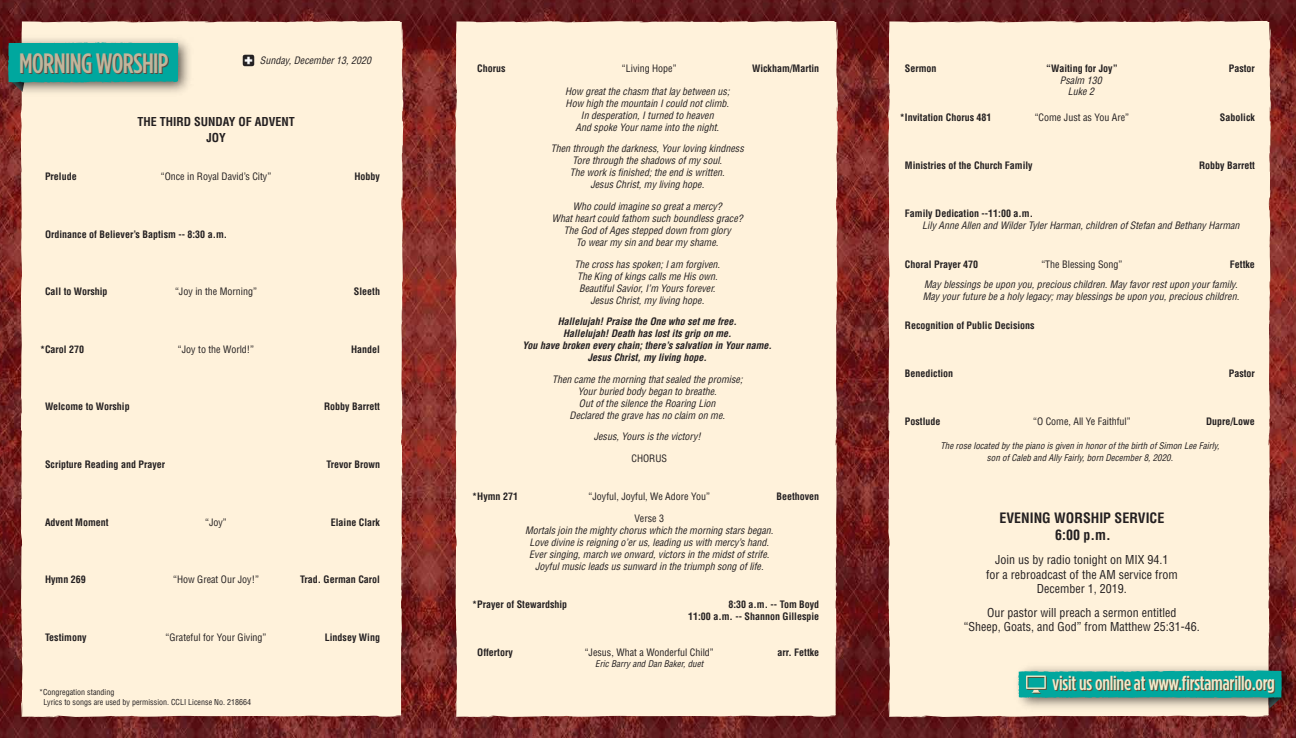
<style>
.page{position:relative;width:1296px;height:738px;background:#fff}
.page>*{position:absolute;margin:0;border:0;box-sizing:border-box;transform-origin:0 0}
.t1{font:500 28px "Gotham Condensed";letter-spacing:-.02em;color:#c2b59b}
.t2{font:500 20.1px "Gotham Condensed";letter-spacing:-.01em;color:#f5e9ca}
.t3{font:700 condensed 14px/16.8px "Helvetica LT Std";color:#231f20;text-align:center}
.t4{font:condensed 12px/14.4px "Helvetica LT Std";color:#231f20;text-align:center}
.t5{font:700 condensed 12px/16px "Helvetica LT Std";color:#231f20;text-align:center}
.t6{font:italic condensed 10px/12px "Helvetica LT Std";color:#231f20;text-align:center}
.t7{font:700 condensed 10px/12px "Helvetica LT Std";color:#231f20;text-align:right}
.t8{font:condensed 10px "Helvetica LT Std";color:#231f20}
.t9{font:italic 700 condensed 10px/12px "Helvetica LT Std";color:#231f20;text-align:center}
.t10{font:italic condensed 9px/12px "Helvetica LT Std";color:#231f20;text-align:center}
.t11{font:condensed 8px/9.6px "Helvetica LT Std";color:#231f20}
.s1{color:#5d4d34}
</style>
<div class="page">
<img style="left:0;top:0;width:1296px;height:738px">
<div style="left:21px;top:21px;width:383px;height:696px;background:#fff2db"></div>
<div style="left:455px;top:21px;width:383px;height:696px;background:#fff2db"></div>
<div style="left:888px;top:21px;width:383px;height:696px;background:#fff2db"></div>
<img style="left:0;top:32px;width:197px;height:67px">
<svg style="left:8px;top:42px;width:171px;height:41px;background:#09a69c"></svg>
<img style="left:1011px;top:660px;width:285px;height:54px">
<svg style="left:1018px;top:670px;width:264px;height:39px;background:#46aea2"></svg>
<svg style="left:243px;top:55px;width:11px;height:11px"></svg>
<h1 class="t1" style="left:19px;top:48px;width:151px">MORNING WORSHIP</h1>
<p class="t6" style="left:260px;top:54px;width:113px">Sunday, December 13, 2020</p>
<p class="t5" style="left:137px;top:113px;width:159px">THE THIRD SUNDAY OF ADVENT<br>JOY</p>
<p class="t7" style="left:45px;top:170px;width:33px">Prelude</p>
<p class="t8" style="left:161px;top:170px;width:112px">“Once in Royal David’s City”</p>
<p class="t7" style="left:354px;top:170px;width:27px">Hobby</p>
<p class="t7" style="left:45px;top:228px;width:184px">Ordinance of Believer’s Baptism -- 8:30 a.m.</p>
<p class="t7" style="left:45px;top:286px;width:64px">Call to Worship</p>
<p class="t8" style="left:175px;top:285px;width:83px">“Joy in the Morning”</p>
<p class="t7" style="left:354px;top:286px;width:28px">Sleeth</p>
<p class="t7" style="left:40px;top:343px;width:46px">*Carol 270</p>
<p class="t8" style="left:178px;top:343px;width:78px">“Joy to the World!”</p>
<p class="t7" style="left:351px;top:343px;width:30px">Handel</p>
<p class="t7" style="left:45px;top:401px;width:86px">Welcome to Worship</p>
<p class="t7" style="left:324px;top:401px;width:57px">Robby Barrett</p>
<p class="t7" style="left:45px;top:458px;width:122px">Scripture Reading and Prayer</p>
<p class="t7" style="left:327px;top:458px;width:55px">Trevor Brown</p>
<p class="t7" style="left:45px;top:516px;width:65px">Advent Moment</p>
<p class="t8" style="left:205px;top:516px;width:23px">“Joy”</p>
<p class="t7" style="left:331px;top:516px;width:51px">Elaine Clark</p>
<p class="t7" style="left:45px;top:574px;width:42px">Hymn 269</p>
<p class="t8" style="left:173px;top:573px;width:87px">“How Great Our Joy!”</p>
<p class="t7" style="left:300px;top:574px;width:81px">Trad. German Carol</p>
<p class="t7" style="left:45px;top:631px;width:43px">Testimony</p>
<p class="t8" style="left:166px;top:631px;width:102px">“Grateful for Your Giving”</p>
<p class="t7" style="left:325px;top:631px;width:57px">Lindsey Wing</p>
<p class="t11" style="left:44px;top:687px;width:209px;text-indent:-4px">*Congregation standing<br>Lyrics to songs are used by permission. CCLI License No. 218664</p>
<p class="t7" style="left:477px;top:62px;width:30px">Chorus</p>
<p class="t8" style="left:622px;top:62px;width:56px">“Living Hope”</p>
<p class="t7" style="left:752px;top:62px;width:69px">Wickham/Martin</p>
<p class="t6" style="left:565px;top:85px;width:166px">How great the chasm that lay between us; How high the mountain I could not climb.<br>In desperation, I turned to heaven<br>And spoke Your name into the night.</p>
<p class="t6" style="left:551px;top:143px;width:194px">Then through the darkness, Your loving kindness Tore through the shadows of my soul.<br>The work is finished; the end is written.<br>Jesus Christ, my living hope.</p>
<p class="t6" style="left:552px;top:200px;width:193px">Who could imagine so great a mercy?<br>What heart could fathom such boundless grace?<br>The God of Ages stepped down from glory<br>To wear my sin and bear my shame.</p>
<p class="t6" style="left:575px;top:258px;width:147px">The cross has spoken; I am forgiven.<br>The King of kings calls me His own.<br>Beautiful Savior, I’m Yours forever.<br>Jesus Christ, my living hope.</p>
<p class="t9" style="left:523px;top:316px;width:251px">Hallelujah! Praise the One who set me free.<br>Hallelujah! Death has lost its grip on me.<br>You have broken every chain; there’s salvation in Your name.<br>Jesus Christ, my living hope.</p>
<p class="t6" style="left:552px;top:373px;width:192px">Then came the morning that sealed the promise; Your buried body began to breathe.<br>Out of the silence the Roaring Lion<br>Declared the grave has no claim on me.</p>
<p class="t6" style="left:594px;top:431px;width:109px">Jesus, Yours is the victory!</p>
<p class="t8" style="left:632px;top:452px;width:37px">CHORUS</p>
<p class="t7" style="left:472px;top:491px;width:47px">*Hymn 271</p>
<p class="t8" style="left:589px;top:490px;width:123px">“Joyful, Joyful, We Adore You”</p>
<p class="t7" style="left:777px;top:491px;width:44px">Beethoven</p>
<p class="t8" style="left:635px;top:512px;width:31px">Verse 3</p>
<p class="t6" style="left:525px;top:524px;width:250px">Mortals join the mighty chorus which the morning stars began.<br>Love divine is reigning o’er us, leading us with mercy’s hand.<br>Ever singing, march we onward, victors in the midst of strife.<br>Joyful music leads us sunward in the triumph song of life.</p>
<p class="t7" style="left:472px;top:599px;width:96px">*Prayer of Stewardship</p>
<p class="t7" style="left:688px;top:599px;width:133px">8:30 a.m. -- Tom Boyd<br>11:00 a.m. -- Shannon Gillespie</p>
<p class="t7" style="left:477px;top:647px;width:37px">Offertory</p>
<p class="t8" style="left:585px;top:646px;width:131px">“Jesus, What a Wonderful Child”</p>
<p class="t7" style="left:778px;top:647px;width:43px">arr. Fettke</p>
<p class="t10" style="left:595px;top:658px;width:109px">Eric Barry and Dan Baker, duet</p>
<p class="t7" style="left:905px;top:62px;width:33px">Sermon</p>
<p class="t7" style="left:1046px;top:62px;width:73px">“Waiting for Joy”</p>
<p class="t7" style="left:1229px;top:62px;width:28px">Pastor</p>
<p class="t6" style="left:1060px;top:75px;width:43px;line-height:11px">Psalm 130<br>Luke 2</p>
<p class="t7" style="left:900px;top:112px;width:93px">*Invitation Chorus 481</p>
<p class="t8" style="left:1035px;top:111px;width:96px">“Come Just as You Are”</p>
<p class="t7" style="left:1220px;top:112px;width:36px">Sabolick</p>
<p class="t7" style="left:905px;top:160px;width:129px">Ministries of the Church Family</p>
<p class="t7" style="left:1199px;top:160px;width:57px">Robby Barrett</p>
<p class="t7" style="left:905px;top:208px;width:130px">Family Dedication --11:00 a.m.</p>
<p class="t6" style="left:922px;top:220px;width:319px">Lily Anne Allen and Wilder Tyler Harman, children of Stefan and Bethany Harman</p>
<p class="t7" style="left:905px;top:258px;width:75px">Choral Prayer 470</p>
<p class="t8" style="left:1041px;top:258px;width:83px">“The Blessing Song”</p>
<p class="t7" style="left:1230px;top:258px;width:26px">Fettke</p>
<p class="t6" style="left:923px;top:279px;width:318px;text-align:left">May blessings be upon you, precious children. May favor rest upon your family.<br>May your future be a holy legacy; may blessings be upon you, precious children.</p>
<p class="t7" style="left:905px;top:319px;width:131px">Recognition of Public Decisions</p>
<p class="t7" style="left:905px;top:367px;width:50px">Benediction</p>
<p class="t7" style="left:1229px;top:367px;width:28px">Pastor</p>
<p class="t7" style="left:905px;top:415px;width:37px">Postlude</p>
<p class="t8" style="left:1033px;top:415px;width:99px">“O Come, All Ye Faithful”</p>
<p class="t7" style="left:1206px;top:415px;width:50px">Dupre/Lowe</p>
<p class="t10" style="left:940px;top:440px;width:281px">The rose located by the piano is given in honor of the birth of Simon Lee Fairly, son of Caleb and Ally Fairly, born December 8, 2020.</p>
<h3 class="t3" style="left:999px;top:510px;width:166px">EVENING WORSHIP SERVICE<br>6:00 p.m.</h3>
<p class="t4" style="left:986px;top:553px;width:193px">Join us by radio tonight on MIX 94.1<br>for a rebroadcast of the AM service from<br>December 1, 2019.</p>
<p class="t4" style="left:964px;top:605px;width:237px">Our pastor will preach a sermon entitled<br>“Sheep, Goats, and God” from Matthew 25:31-46.</p>
<h2 class="t2" style="left:1053px;top:672px;width:223px"><span class="s1">vi</span>sit <span class="s1">us</span>onl<span class="s1">ine</span> at www.firstam<span class="s1">ar</span>ill<span class="s1">o.</span>org</h2>
</div>
